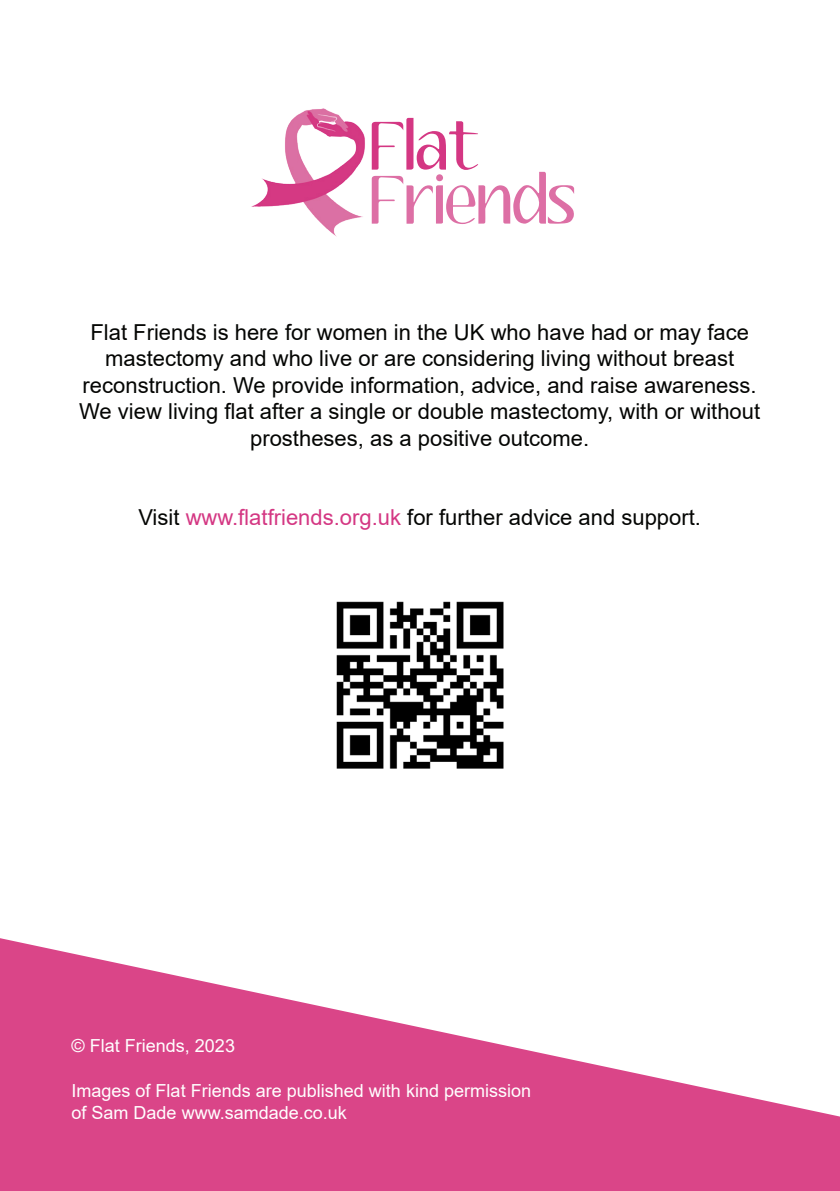
<style>
.page{position:relative;width:840px;height:1191px;background:#fff}
.page>*{position:absolute;margin:0;border:0;box-sizing:border-box;transform-origin:0 0}
.t1{font:60px "Aubrey";color:#dd6fa5}
.t2{font:60px "Aubrey";color:#d43783}
.t3{font:22px/26.4px "Arial";color:#040503;text-align:center}
.t4{font:18px "Arial";color:#fff}
.s1{color:#d43783}
</style>
<div class="page">
<svg style="left:0;top:938px;width:839px;height:253px;fill:#da4588"></svg>
<img style="left:251px;top:108px;width:114px;height:129px">
<img style="left:336px;top:601px;width:168px;height:168px">
<p class="t2" style="left:371px;top:115px;width:111px">Flat</p>
<p class="t1" style="left:371px;top:169px;width:207px">Friends</p>
<p class="t3" style="left:79px;top:319px;width:682px">Flat Friends is here for women in the UK who have had or may face mastectomy and who live or are considering living without breast reconstruction. We provide information, advice, and raise awareness.<br>We view living flat after a single or double mastectomy, with or without prostheses, as a positive outcome.</p>
<p class="t3" style="left:138px;top:503px;width:564px">Visit <span class="s1">www.flatfriends.org.uk</span> for further advice and support.</p>
<p class="t4" style="left:71px;top:1032px;width:165px">© Flat Friends, 2023</p>
<p class="t4" style="left:71px;top:1078px;width:461px">Images of Flat Friends are published with kind permission</p>
<p class="t4" style="left:71px;top:1100px;width:277px">of Sam Dade www.samdade.co.uk</p>
</div>
